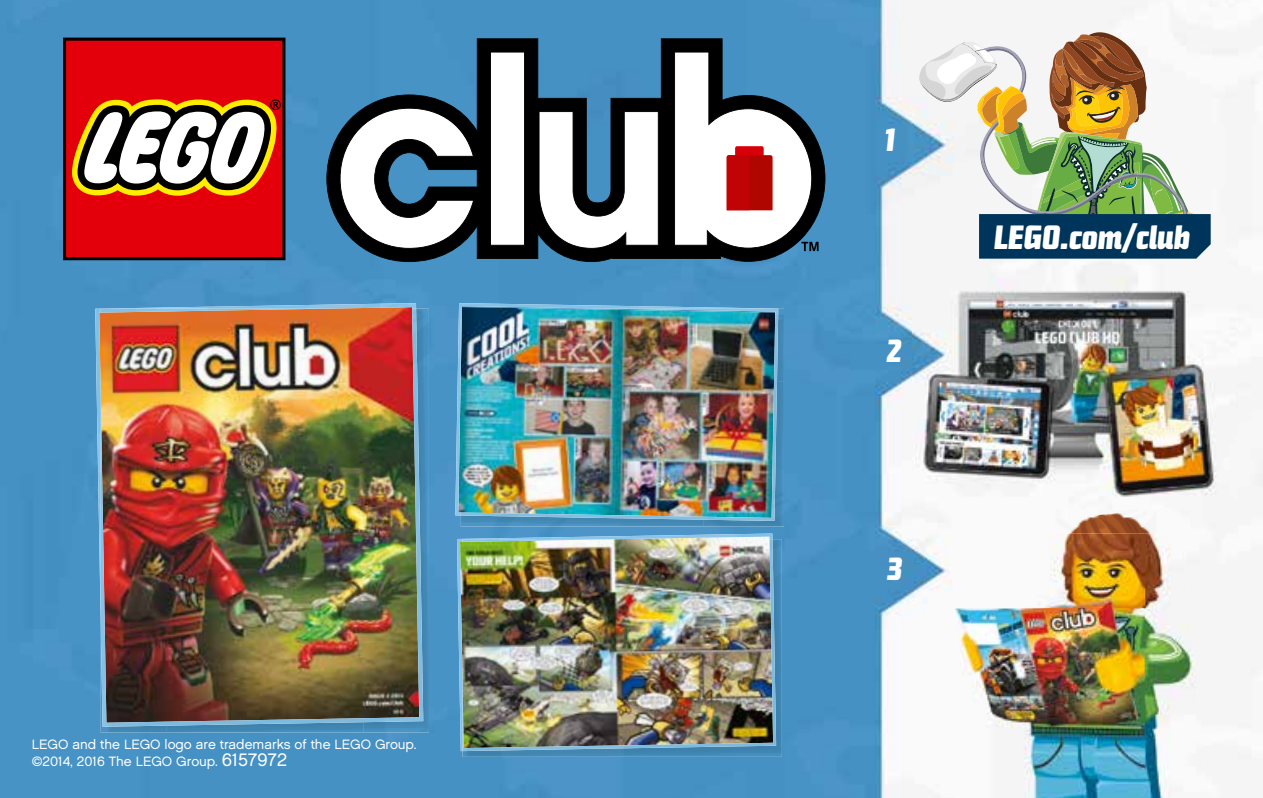
<style>
.page{position:relative;width:1263px;height:798px;background:#fff}
.page>*{position:absolute;margin:0;border:0;box-sizing:border-box;transform-origin:0 0}
.t1{font:italic 900 33.07px "Capricorn Master";color:#fff}
.t2{font:italic 900 31.5px "Capricorn Master";color:#fff}
.t3{font:13.5px/16.9px "Chalet London Nineteen Sixty";color:#fff}
.s1{font-size:18px}
</style>
<div class="page">
<img style="left:0;top:0;width:1263px;height:797px">
<img style="left:913px;top:252px;width:322px;height:281px">
<img style="left:955px;top:607px;width:189px;height:190px">
<img style="left:1144px;top:533px;width:64px;height:264px">
<img style="left:948px;top:533px;width:197px;height:74px">
<img style="left:947px;top:507px;width:235px;height:26px">
<img style="left:702px;top:539px;width:80px;height:217px">
<img style="left:462px;top:750px;width:240px;height:6px">
<img style="left:457px;top:533px;width:315px;height:217px">
<img style="left:462px;top:539px;width:156px;height:2px">
<img style="left:698px;top:539px;width:78px;height:207px">
<img style="left:462px;top:683px;width:236px;height:67px">
<img style="left:460px;top:541px;width:2px;height:138px">
<img style="left:462px;top:679px;width:79px;height:68px">
<img style="left:541px;top:745px;width:77px;height:1px">
<img style="left:618px;top:743px;width:78px;height:2px">
<img style="left:696px;top:742px;width:77px;height:1px">
<svg style="left:919px;top:30px;width:292px;height:228px"></svg>
<img style="left:778px;top:308px;width:6px;height:73px">
<img style="left:703px;top:381px;width:81px;height:145px">
<img style="left:461px;top:519px;width:242px;height:7px">
<img style="left:455px;top:303px;width:323px;height:212px">
<img style="left:461px;top:308px;width:317px;height:71px">
<img style="left:699px;top:379px;width:78px;height:141px">
<img style="left:461px;top:512px;width:238px;height:7px">
<img style="left:364px;top:308px;width:65px;height:424px">
<img style="left:101px;top:726px;width:65px;height:6px">
<img style="left:166px;top:722px;width:198px;height:10px">
<img style="left:99px;top:307px;width:320px;height:415px">
<img style="left:95px;top:303px;width:321px;height:323px">
<img style="left:101px;top:308px;width:316px;height:70px">
<img style="left:101px;top:398px;width:80px;height:328px">
<img style="left:343px;top:378px;width:80px;height:344px">
<img style="left:181px;top:721px;width:162px;height:4px">
<img style="left:99px;top:312px;width:4px;height:205px">
<img style="left:103px;top:517px;width:82px;height:205px">
<img style="left:184px;top:717px;width:235px;height:4px">
<svg style="left:63px;top:38px;width:222px;height:222px;background:#d10509"></svg>
<svg style="left:77px;top:99px;width:204px;height:91px"></svg>
<svg style="left:326px;top:38px;width:499px;height:224px"></svg>
<svg style="left:801px;top:242px;width:17px;height:9px"></svg>
<svg style="left:727px;top:146px;width:45px;height:64px;background:#be1110"></svg>
<p class="t3" style="left:32px;top:735px;width:386px">LEGO and the LEGO logo are trademarks of the LEGO Group. ©2014, 2016 The LEGO Group. <span class="s1">6157972</span></p>
<h2 class="t2" style="left:885px;top:121px;width:12px">1</h2>
<h2 class="t2" style="left:887px;top:332px;width:16px">2</h2>
<h2 class="t2" style="left:887px;top:549px;width:16px">3</h2>
<h1 class="t1" style="left:994px;top:218px;width:198px">LEGO.com/club</h1>
</div>
